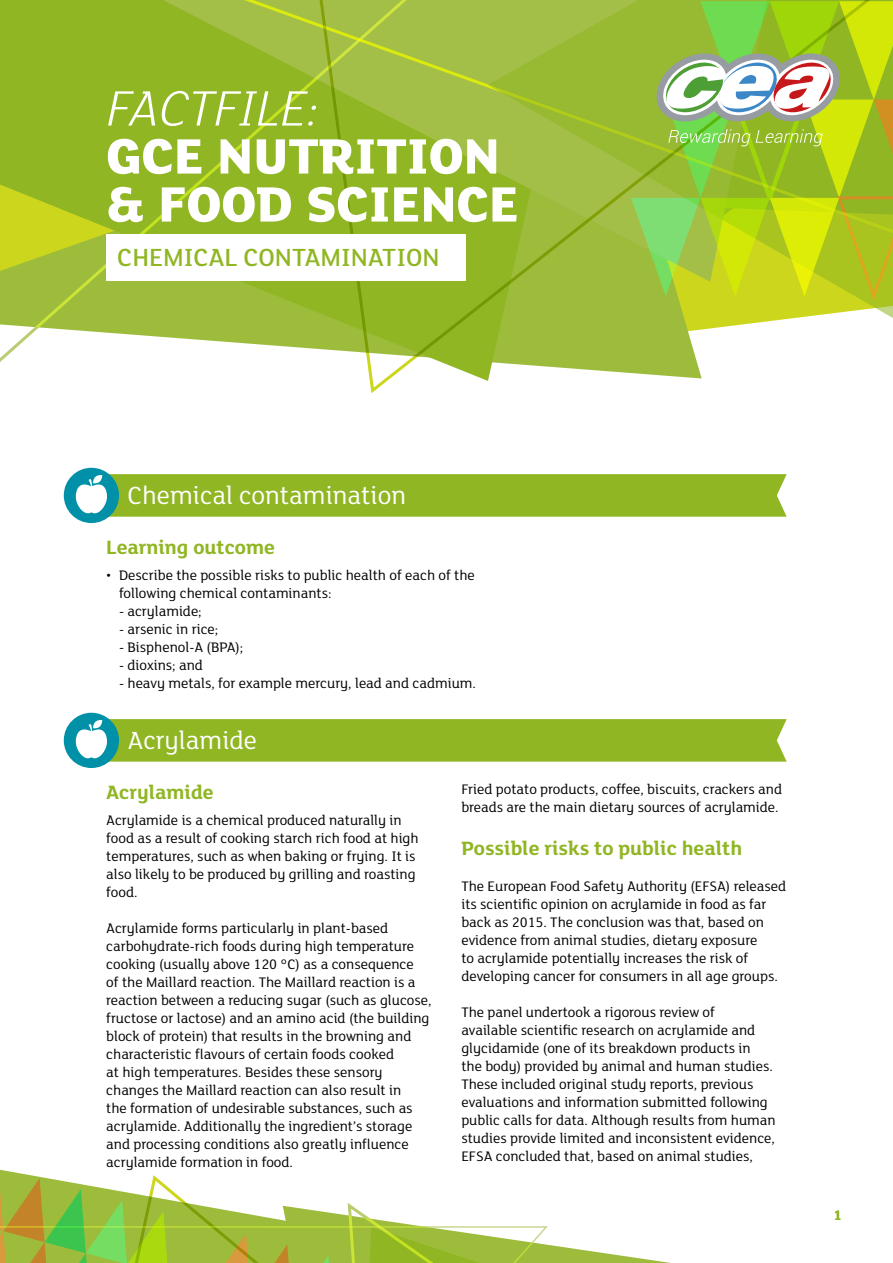
<style>
.page{position:relative;width:893px;height:1263px;background:#fff}
.page>*{position:absolute;margin:0;border:0;box-sizing:border-box;transform-origin:0 0}
.t1{font:800 54px/48px "FS Lola";color:#fff}
.t2{font:italic 300 54px "FS Lola";color:#fff}
.t3{font:27px "FS Lola";color:#fff}
.t4{font:500 27px "FS Lola";color:#90b623}
.t5{font:700 21px "FS Lola";color:#90b623}
.t6{font:15px/18px "FS Lola";color:#000}
.t7{font:700 15px "FS Lola";color:#90b623}
</style>
<div class="page">
<svg style="left:0;top:1169px;width:671px;height:94px"></svg>
<svg style="left:0;top:0;width:313px;height:362px;background:#9fbf39"></svg>
<svg style="left:313px;top:0;width:580px;height:393px"></svg>
<div style="left:106px;top:234px;width:360px;height:47px;background:#fff"></div>
<svg style="left:631px;top:1px;width:262px;height:301px;background:#a9c93c"></svg>
<div style="left:64px;top:468px;width:55px;height:55px;background:#0090a7;border-radius:50%"></div>
<svg style="left:76px;top:474px;width:711px;height:43px;background:#90b830"></svg>
<div style="left:64px;top:713px;width:55px;height:55px;background:#0090a7;border-radius:50%"></div>
<svg style="left:76px;top:719px;width:711px;height:43px;background:#90b830"></svg>
<h1 class="t2" style="left:106px;top:73px;width:214px">FACTFILE:</h1>
<h1 class="t1" style="left:106px;top:129px;width:414px">GCE NUTRITION &amp; FOOD SCIENCE</h1>
<h2 class="t4" style="left:117px;top:240px;width:324px">CHEMICAL CONTAMINATION</h2>
<h2 class="t3" style="left:128px;top:478px;width:280px">Chemical contamination</h2>
<h3 class="t5" style="left:106px;top:532px;width:170px">Learning outcome</h3>
<p class="t6" style="left:119px;top:566px;width:357px;text-indent:-13px">• Describe the possible risks to public health of each of the following chemical contaminants:</p>
<p class="t6" style="left:119px;top:602px;width:84px">- acrylamide;</p>
<p class="t6" style="left:119px;top:620px;width:101px">- arsenic in rice;</p>
<p class="t6" style="left:119px;top:638px;width:126px">- Bisphenol-A (BPA);</p>
<p class="t6" style="left:119px;top:656px;width:85px">- dioxins; and</p>
<p class="t6" style="left:119px;top:674px;width:358px">- heavy metals, for example mercury, lead and cadmium.</p>
<h2 class="t3" style="left:128px;top:723px;width:131px">Acrylamide</h2>
<h3 class="t5" style="left:106px;top:777px;width:109px">Acrylamide</h3>
<p class="t6" style="left:106px;top:811px;width:314px">Acrylamide is a chemical produced naturally in food as a result of cooking starch rich food at high temperatures, such as when baking or frying. It is also likely to be produced by grilling and roasting food.</p>
<p class="t6" style="left:106px;top:919px;width:327px">Acrylamide forms particularly in plant-based carbohydrate-rich foods during high temperature cooking (usually above 120 °C) as a consequence<br>of the Maillard reaction. The Maillard reaction is a reaction between a reducing sugar (such as glucose, fructose or lactose) and an amino acid (the building block of protein) that results in the browning and characteristic flavours of certain foods cooked<br>at high temperatures. Besides these sensory changes the Maillard reaction can also result in<br>the formation of undesirable substances, such as acrylamide. Additionally the ingredient’s storage and processing conditions also greatly influence acrylamide formation in food.</p>
<p class="t6" style="left:461px;top:780px;width:322px">Fried potato products, coffee, biscuits, crackers and breads are the main dietary sources of acrylamide.</p>
<h3 class="t5" style="left:461px;top:834px;width:282px">Possible risks to public health</h3>
<p class="t6" style="left:461px;top:877px;width:326px">The European Food Safety Authority (EFSA) released its scientific opinion on acrylamide in food as far back as 2015. The conclusion was that, based on evidence from animal studies, dietary exposure<br>to acrylamide potentially increases the risk of developing cancer for consumers in all age groups.</p>
<p class="t6" style="left:461px;top:1003px;width:316px">The panel undertook a rigorous review of<br>available scientific research on acrylamide and glycidamide (one of its breakdown products in<br>the body) provided by animal and human studies.<br>These included original study reports, previous evaluations and information submitted following public calls for data. Although results from human studies provide limited and inconsistent evidence, EFSA concluded that, based on animal studies,</p>
<p class="t7" style="left:834px;top:1205px;width:10px">1</p>
</div>
